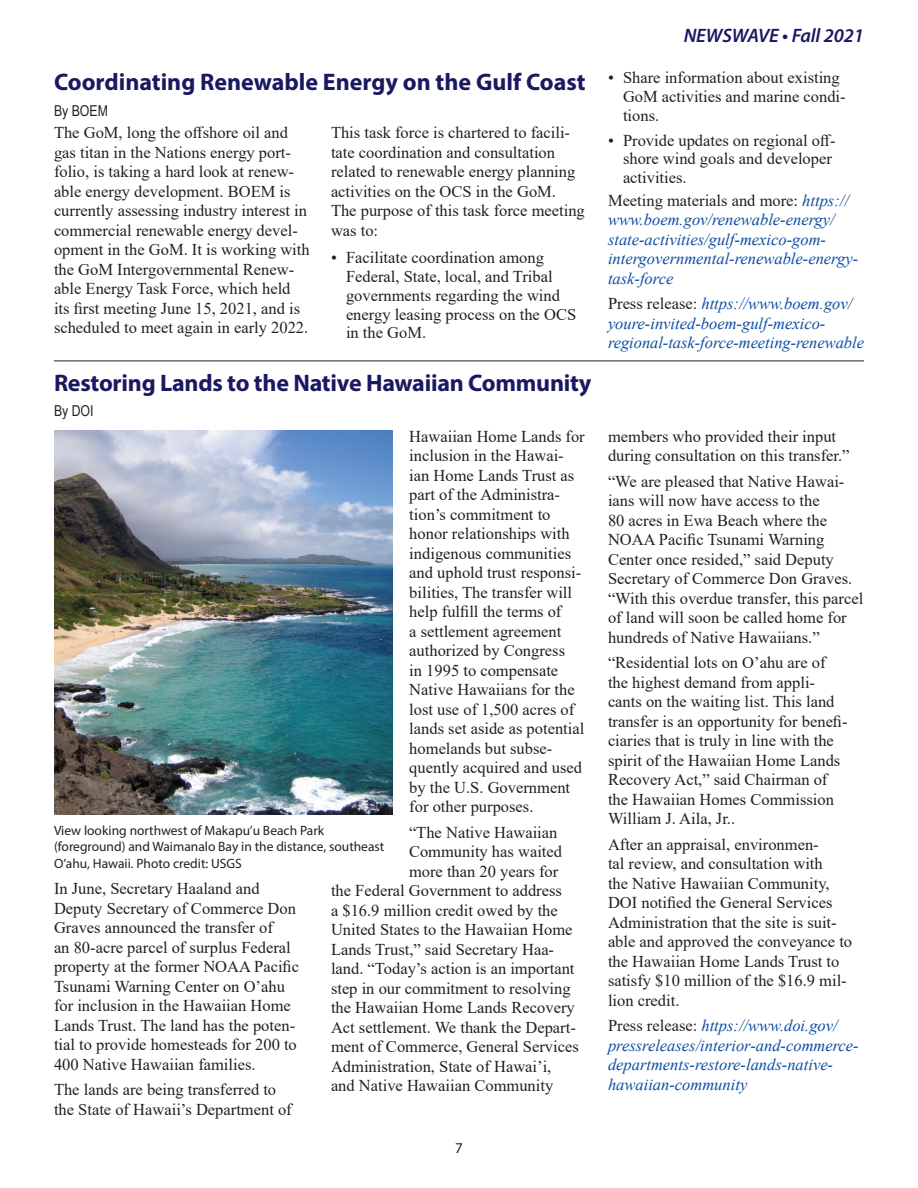
<style>
.page{position:relative;width:918px;height:1188px;background:#fff}
.page>*{position:absolute;margin:0;border:0;box-sizing:border-box;transform-origin:0 0}
.Heading_1{font:700 24px "Myriad Pro";letter-spacing:-.01em;color:#1b1862}
.t1{font:italic 600 19.5px "Myriad Pro";letter-spacing:-.005em;color:#1b1862}
.Body_Text{font:16.5px/19.5px "Times New Roman";color:#231f20}
.Body_Text-2{font:italic 16.5px/19.5px "Times New Roman";color:#0d4da1}
.Authors{font:15px "Arial Narrow";color:#231f20}
.t2{font:15px "Myriad Pro";color:#231f20}
.FigureCaption{font:13.5px/16.5px "Myriad Pro";color:#231f20}
.s1{font-style:normal;color:#231f20}
</style>
<div class="page">
<img style="left:54px;top:430px;width:339px;height:384px">
<hr style="left:54px;top:361px;width:810px;height:1px;background:#231f20">
<p class="Heading_1" style="left:54px;top:66px;width:533px">Coordinating Renewable Energy on the Gulf Coast</p>
<p class="Authors" style="left:54px;top:99px;width:55px">By BOEM</p>
<p class="Body_Text" style="left:331px;top:122px;width:255px">This task force is chartered to facili&shy;tate coordination and consultation related to renewable energy planning activities on the OCS in the GoM.<br>The purpose of this task force meeting was to:</p>
<p class="Body_Text" style="left:346px;top:248px;width:232px;line-height:18.8px;text-indent:-15px">• Facilitate coordination among<br>Federal, State, local, and Tribal governments regarding the wind energy leasing process on the OCS in the GoM.</p>
<p class="Body_Text" style="left:54px;top:122px;width:257px">The GoM, long the offshore oil and gas titan in the Nations energy port&shy;folio, is taking a hard look at renew&shy;able energy development. BOEM is currently assessing industry interest in commercial renewable energy devel&shy;opment in the GoM. It is working with the GoM Intergovernmental Renew&shy;able Energy Task Force, which held its first meeting June 15, 2021, and is scheduled to meet again in early 2022.</p>
<p class="Heading_1" style="left:54px;top:367px;width:539px">Restoring Lands to the Native Hawaiian Community</p>
<p class="Authors" style="left:54px;top:400px;width:41px">By DOI</p>
<p class="Body_Text" style="left:409px;top:426px;width:177px">Hawaiian Home Lands for inclusion in the Hawai&shy;ian Home Lands Trust as part of the Administra&shy;tion’s commitment to honor relationships with indigenous communities and uphold trust responsi&shy;bilities, The transfer will help fulfill the terms of<br>a settlement agreement authorized by Congress<br>in 1995 to compensate<br>Native Hawaiians for the lost use of 1,500 acres of lands set aside as potential homelands but subse&shy;quently acquired and used by the U.S. Government for other purposes.</p>
<p class="Body_Text" style="left:409px;top:822px;width:150px">“The Native Hawaiian</p>
<p class="Body_Text" style="left:409px;top:841px;width:155px">Community has waited</p>
<p class="Body_Text" style="left:409px;top:861px;width:151px">more than 20 years for</p>
<p class="Body_Text" style="left:331px;top:880px;width:232px">the Federal Government to address</p>
<p class="Body_Text" style="left:331px;top:900px;width:228px">a $16.9 million credit owed by the</p>
<p class="Body_Text" style="left:331px;top:919px;width:243px">United States to the Hawaiian Home</p>
<p class="Body_Text" style="left:331px;top:939px;width:225px">Lands Trust,” said Secretary Haa-</p>
<p class="Body_Text" style="left:331px;top:958px;width:245px">land. “Today’s action is an important</p>
<p class="Body_Text" style="left:331px;top:978px;width:241px">step in our commitment to resolving</p>
<p class="Body_Text" style="left:331px;top:997px;width:245px">the Hawaiian Home Lands Recovery</p>
<p class="Body_Text" style="left:331px;top:1017px;width:246px">Act settlement. We thank the Depart-</p>
<p class="Body_Text" style="left:331px;top:1036px;width:249px">ment of Commerce, General Services</p>
<p class="Body_Text" style="left:331px;top:1056px;width:222px">Administration, State of Hawai’i,</p>
<p class="Body_Text" style="left:331px;top:1075px;width:224px">and Native Hawaiian Community</p>
<p class="FigureCaption" style="left:54px;top:822px;width:332px">View looking northwest of Makapu’u Beach Park (foreground) and Waimanalo Bay in the distance, southeast<br>O’ahu, Hawaii. Photo credit: USGS</p>
<p class="Body_Text" style="left:54px;top:879px;width:247px">In June, Secretary Haaland and Deputy Secretary of Commerce Don Graves announced the transfer of<br>an 80-acre parcel of surplus Federal property at the former NOAA Pacific Tsunami Warning Center on O’ahu for inclusion in the Hawaiian Home Lands Trust. The land has the poten&shy;tial to provide homesteads for 200 to 400 Native Hawaiian families.</p>
<p class="Body_Text" style="left:54px;top:1080px;width:239px">The lands are being transferred to the State of Hawaii’s Department of</p>
<p class="t2" style="left:455px;top:1139px;width:9px">7</p>
<p class="t1" style="left:684px;top:23px;width:182px">NEWSWAVE • Fall 2021</p>
<p class="Body_Text" style="left:623px;top:68px;width:224px;line-height:18.8px;text-indent:-15px">• Share information about existing<br>GoM activities and marine condi&shy;tions.</p>
<p class="Body_Text" style="left:623px;top:130px;width:214px;line-height:18.8px;text-indent:-15px">• Provide updates on regional off&shy;shore wind goals and developer activities.</p>
<p class="Body_Text-2" style="left:608px;top:190px;width:252px"><span class="s1">Meeting materials and more:</span> https:// www.boem.gov/renewable-energy/ state-activities/gulf-mexico-gom&shy;intergovernmental-renewable-energy&shy;task-force</p>
<p class="Body_Text-2" style="left:608px;top:294px;width:258px"><span class="s1">Press release:</span> https://www.boem.gov/ youre-invited-boem-gulf-mexico&shy;regional-task-force-meeting-renewable</p>
<p class="Body_Text" style="left:608px;top:426px;width:243px">members who provided their input during consultation on this transfer.”</p>
<p class="Body_Text" style="left:608px;top:471px;width:257px">“We are pleased that Native Hawai&shy;ians will now have access to the<br>80 acres in Ewa Beach where the NOAA Pacific Tsunami Warning Center once resided,” said Deputy Secretary of Commerce Don Graves. “With this overdue transfer, this parcel of land will soon be called home for hundreds of Native Hawaiians.”</p>
<p class="Body_Text" style="left:608px;top:652px;width:241px">“Residential lots on O’ahu are of the highest demand from appli&shy;cants on the waiting list. This land transfer is an opportunity for benefi&shy;ciaries that is truly in line with the spirit of the Hawaiian Home Lands<br>Recovery Act,” said Chairman of the Hawaiian Homes Commission<br>William J. Aila, Jr..</p>
<p class="Body_Text" style="left:608px;top:834px;width:246px">After an appraisal, environmen-<br>tal review, and consultation with<br>the Native Hawaiian Community,<br>DOI notified the General Services<br>Administration that the site is suit&shy;able and approved the conveyance to the Hawaiian Home Lands Trust to satisfy $10 million of the $16.9 mil&shy;lion credit.</p>
<p class="Body_Text-2" style="left:608px;top:1015px;width:252px"><span class="s1">Press release:</span> https://www.doi.gov/ pressreleases/interior-and-commerce&shy;departments-restore-lands-native&shy;hawaiian-community</p>
</div>
